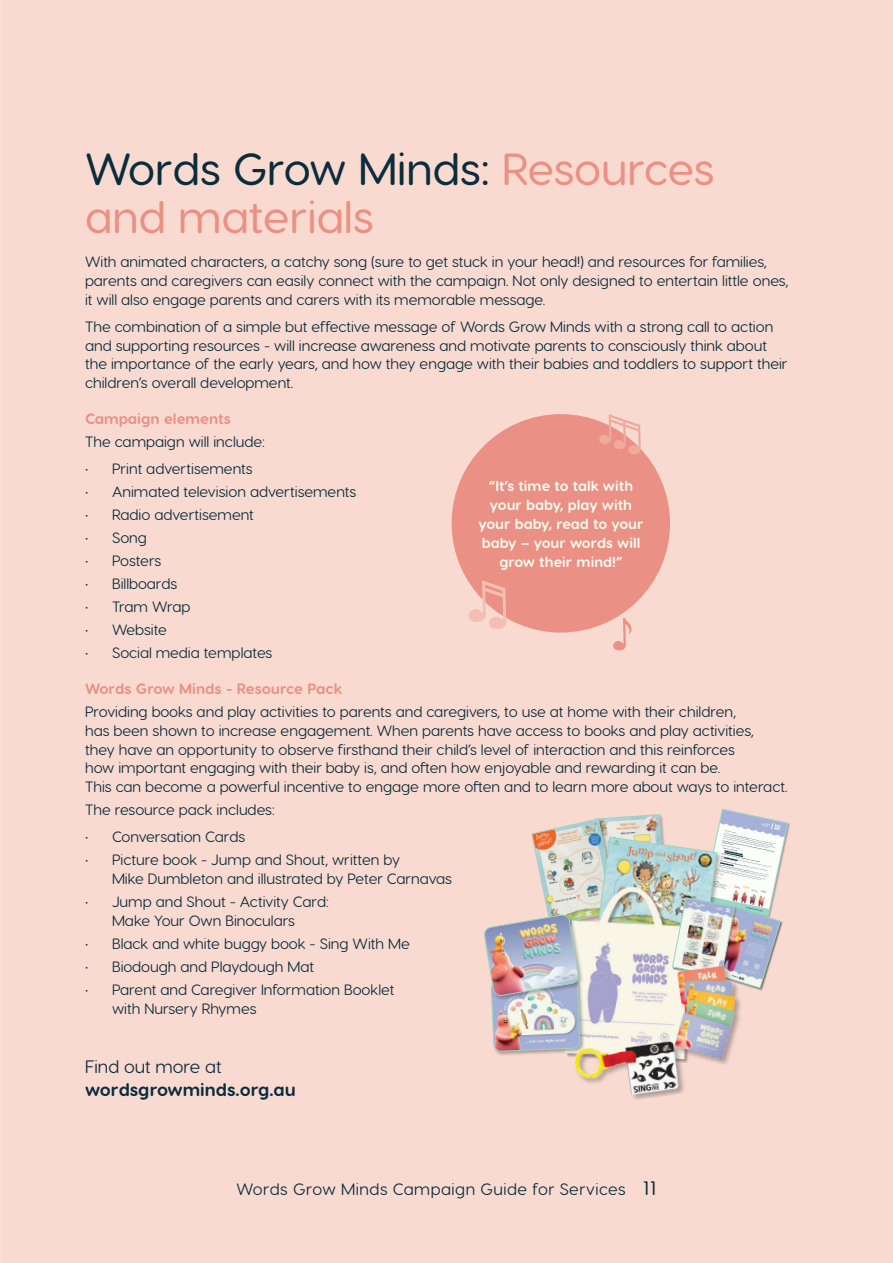
<style>
.page{position:relative;width:893px;height:1263px;background:#f8dad1}
.page>*{position:absolute;margin:0;border:0;box-sizing:border-box;transform-origin:0 0}
.sub_heading{font:500 45px/48px "Visby Round CF";color:#ea9084}
.body_text{font:700 18px "Visby Round CF";color:#0a2c3b}
.body_text-2{font:18px "Visby Round CF";color:#0a2c3b}
.t1{font:16.5px "Visby Round CF";letter-spacing:.03em;color:#0a2c3b}
.body_text-3{font:15px/18.8px "Visby Round CF";color:#0a2c3b}
.body_text-4{font:700 15px "Visby Round CF";color:#ea9084}
.body_text-5{font:15px "Visby Round CF";letter-spacing:-.03em;color:#0a2c3b}
.body_text-6{font:700 14.4px/18.9px "Visby Round CF";color:#f6faee;text-align:center}
.s1{color:#0a2c3b}
.s2{font-weight:500;font-size:19.5px}
</style>
<div class="page">
<div style="left:452px;top:414px;width:218px;height:218px;background:#ea9084;border-radius:50%"></div>
<svg style="left:468px;top:580px;width:38px;height:49px"></svg>
<svg style="left:599px;top:414px;width:42px;height:40px"></svg>
<svg style="left:613px;top:618px;width:18px;height:32px"></svg>
<div style="left:702px;top:809px;width:88px;height:109px;background:#231f20;opacity:.35"></div>
<img style="left:567px;top:1051px;width:117px;height:49px">
<div style="left:490px;top:978px;width:95px;height:78px;background:#231f20;opacity:.35"></div>
<img style="left:484px;top:809px;width:304px;height:242px">
<img style="left:650px;top:952px;width:99px;height:114px">
<p class="sub_heading" style="left:85px;top:144px;width:631px"><span class="s1">Words Grow Minds:</span> Resources and materials</p>
<p class="body_text-3" style="left:85px;top:252px;width:705px">With animated characters, a catchy song (sure to get stuck in your head!) and resources for families, parents and caregivers can easily connect with the campaign. Not only designed to entertain little ones, it will also engage parents and carers with its memorable message.</p>
<p class="body_text-3" style="left:85px;top:317px;width:704px">The combination of a simple but effective message of Words Grow Minds with a strong call to action and supporting resources - will increase awareness and motivate parents to consciously think about the importance of the early years, and how they engage with their babies and toddlers to support their children’s overall development.</p>
<p class="body_text-4" style="left:85px;top:409px;width:148px">Campaign elements</p>
<p class="body_text-3" style="left:85px;top:432px;width:182px">The campaign will include:</p>
<p class="body_text-3" style="left:85px;top:459px;width:169px">• Print advertisements</p>
<p class="body_text-3" style="left:85px;top:482px;width:273px">• Animated television advertisements</p>
<p class="body_text-3" style="left:85px;top:505px;width:170px">• Radio advertisement</p>
<p class="body_text-3" style="left:85px;top:528px;width:63px">• Song</p>
<p class="body_text-3" style="left:85px;top:551px;width:78px">• Posters</p>
<p class="body_text-3" style="left:85px;top:574px;width:94px">• Billboards</p>
<p class="body_text-5" style="left:85px;top:597px;width:107px">• Tram Wrap</p>
<p class="body_text-3" style="left:85px;top:620px;width:84px">• Website</p>
<p class="body_text-3" style="left:85px;top:643px;width:189px">• Social media templates</p>
<p class="body_text-4" style="left:85px;top:679px;width:258px">Words Grow Minds - Resource Pack</p>
<p class="body_text-3" style="left:85px;top:702px;width:704px">Providing books and play activities to parents and caregivers, to use at home with their children,<br>has been shown to increase engagement. When parents have access to books and play activities,<br>they have an opportunity to observe firsthand their child’s level of interaction and this reinforces<br>how important engaging with their baby is, and often how enjoyable and rewarding it can be.<br>This can become a powerful incentive to engage more often and to learn more about ways to interact.</p>
<p class="body_text-3" style="left:85px;top:800px;width:191px">The resource pack includes:</p>
<p class="body_text-3" style="left:85px;top:827px;width:162px">• Conversation Cards</p>
<p class="body_text-3" style="left:112px;top:850px;width:341px;text-indent:-27px">• Picture book - Jump and Shout, written by<br>Mike Dumbleton and illustrated by Peter Carnavas</p>
<p class="body_text-3" style="left:85px;top:892px;width:245px;text-align:center">• Jump and Shout - Activity Card:<br>Make Your Own Binoculars</p>
<p class="body_text-3" style="left:85px;top:934px;width:326px">• Black and white buggy book - Sing With Me</p>
<p class="body_text-3" style="left:85px;top:957px;width:230px">• Biodough and Playdough Mat</p>
<p class="body_text-3" style="left:112px;top:980px;width:284px;text-indent:-27px">• Parent and Caregiver Information Booklet with Nursery Rhymes</p>
<p class="body_text-6" style="left:478px;top:476px;width:166px">“It’s time to talk with your baby, play with your baby, read to your baby – your words will grow their mind!”</p>
<p class="body_text-2" style="left:85px;top:1055px;width:138px">Find out more at</p>
<p class="body_text" style="left:85px;top:1078px;width:212px">wordsgrowminds.org.au</p>
<p class="t1" style="left:236px;top:1178px;width:421px">Words Grow Minds Campaign Guide for Services <span class="s2">11</span></p>
</div>
